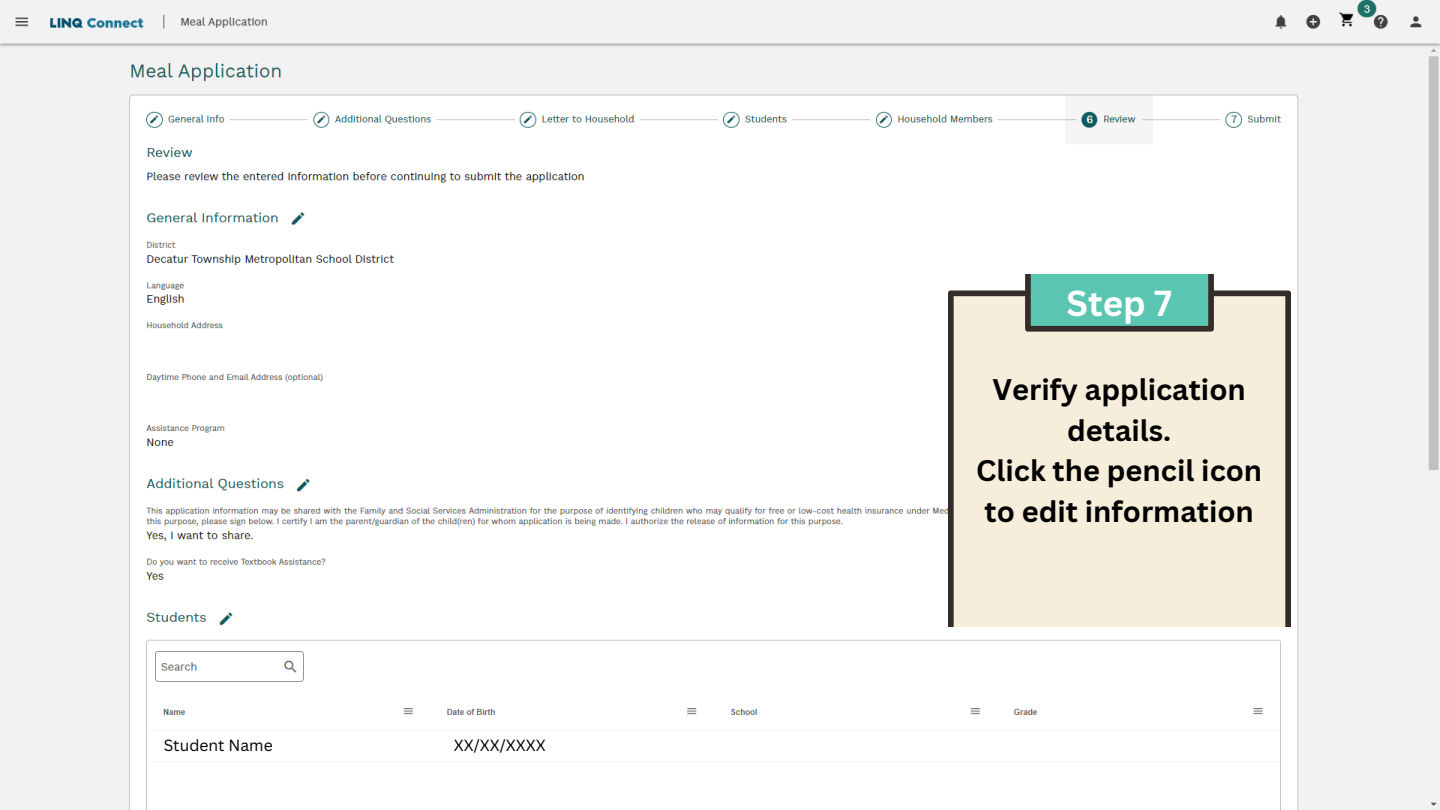
<style>
.page{position:relative;width:1440px;height:810px;background:#fff}
.page>*{position:absolute;margin:0;border:0;box-sizing:border-box;transform-origin:0 0}
.t1{font:700 35.1px "Canva Sans";color:#fff}
.t2{font:700 29px/40.5px "Canva Sans";color:#000;text-align:center}
.t3{font:15.7px "Canva Sans";color:#000}
</style>
<div class="page">
<img style="left:0;top:0;width:1440px;height:810px">
<div style="left:142px;top:330px;width:152px;height:36px;background:#fff"></div>
<div style="left:142px;top:382px;width:152px;height:36px;background:#fff"></div>
<div style="left:157px;top:736px;width:109px;height:19px;background:#fff"></div>
<div style="left:445px;top:736px;width:109px;height:19px;background:#fff"></div>
<div style="left:727px;top:738px;width:152px;height:17px;background:#fff"></div>
<div style="left:985px;top:737px;width:152px;height:17px;background:#fff"></div>
<img style="left:948px;top:275px;width:342px;height:351px">
<p class="t3" style="left:164px;top:734px;width:111px">Student Name</p>
<p class="t3" style="left:454px;top:734px;width:93px">XX/XX/XXXX</p>
<p class="t1" style="left:1066px;top:279px;width:107px">Step 7</p>
<p class="t2" style="left:993px;top:369px;width:255px">Verify application details.</p>
<p class="t2" style="left:976px;top:450px;width:288px;text-align:left">Click the pencil icon to edit information</p>
</div>
